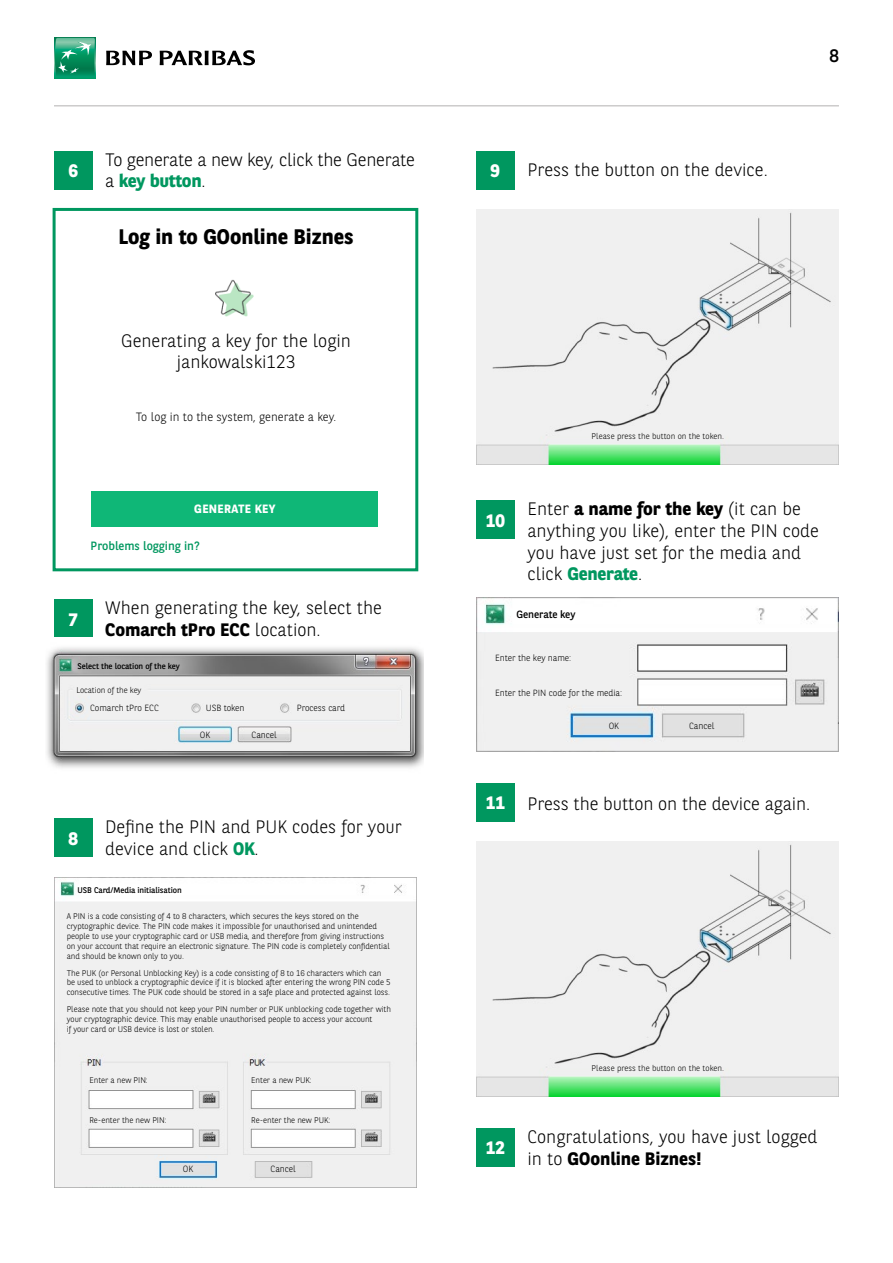
<style>
.page{position:relative;width:893px;height:1263px;background:#fff}
.page>*{position:absolute;margin:0;border:0;box-sizing:border-box;transform-origin:0 0}
.t1{font:700 21px "BNPP Sans";color:#000}
.t2{font:300 18px/21.6px "BNPP Sans";color:#000}
.t3{font:700 18px "BNPP Sans";color:#fff}
.t4{font:18px "BNPP Sans";color:#000}
.t5{font:300 12px "BNPP Sans";color:#000}
.t6{font:12px "BNPP Sans";color:#00975f}
.t7{font:700 12px "BNPP Sans";letter-spacing:.025em;color:#fff}
.t8{font:10.5px "BNPP Sans";letter-spacing:-.01em;color:#000}
.t9{font:300 9px "BNPP Sans";letter-spacing:-.01em;color:#000}
.t10{font:300 8.25px/9.9px "BNPP Sans";letter-spacing:-.01em;color:#000}
.t11{font:8.25px "BNPP Sans";letter-spacing:-.01em;color:#000}
.s1{font-weight:700;color:#00975f}
.s2{font-weight:700}
</style>
<div class="page">
<div style="left:54px;top:37px;width:42px;height:42px;background:#009d6d"></div>
<svg style="left:55px;top:38px;width:40px;height:37px"></svg>
<svg style="left:106px;top:51px;width:46px;height:14px"></svg>
<svg style="left:160px;top:50px;width:95px;height:15px"></svg>
<hr style="left:54px;top:105px;width:785px;height:1px;background:#b3b2b2">
<div style="left:53px;top:208px;width:365px;height:363px;border:3px solid #00975f"></div>
<div style="left:92px;top:491px;width:286px;height:35px;background:#0fb777"></div>
<div style="left:54px;top:151px;width:38px;height:38px;background:#00975f"></div>
<div style="left:54px;top:600px;width:38px;height:38px;background:#00975f"></div>
<img style="left:476px;top:209px;width:363px;height:255px">
<img style="left:46px;top:647px;width:378px;height:121px">
<div style="left:54px;top:819px;width:38px;height:38px;background:#00975f"></div>
<div style="left:476px;top:151px;width:38px;height:39px;background:#00975f"></div>
<div style="left:476px;top:501px;width:38px;height:38px;background:#00975f"></div>
<img style="left:476px;top:842px;width:363px;height:254px">
<div style="left:476px;top:783px;width:38px;height:38px;background:#00975f"></div>
<div style="left:476px;top:1128px;width:38px;height:39px;background:#00975f"></div>
<img style="left:215px;top:279px;width:39px;height:38px">
<img style="left:54px;top:877px;width:363px;height:310px">
<img style="left:477px;top:598px;width:362px;height:154px">
<h2 class="t3" style="left:68px;top:158px;width:11px">6</h2>
<h2 class="t2" style="left:105px;top:148px;width:311px">To generate a new key, click the Generate a <span class="s1">key button</span>.</h2>
<h1 class="t1" style="left:118px;top:222px;width:237px">Log in to GOonline Biznes</h1>
<h2 class="t2" style="left:121px;top:329px;width:231px;text-align:center">Generating a key for the login jankowalski123</h2>
<h3 class="t5" style="left:136px;top:409px;width:202px">To log in to the system, generate a key.</h3>
<h3 class="t7" style="left:194px;top:501px;width:83px">GENERATE KEY</h3>
<h3 class="t6" style="left:91px;top:538px;width:111px">Problems logging in?</h3>
<h2 class="t3" style="left:68px;top:607px;width:11px">7</h2>
<h2 class="t2" style="left:105px;top:596px;width:278px">When generating the key, select the<br><span class="s2">Comarch tPro ECC</span> location.</h2>
<p class="t11" style="left:77px;top:661px;width:104px">Select the location of the key</p>
<p class="t9" style="left:90px;top:702px;width:70px">Comarch tPro ECC</p>
<p class="t10" style="left:76px;top:684px;width:67px">Location of the key</p>
<p class="t9" style="left:206px;top:702px;width:40px">USB token</p>
<p class="t9" style="left:297px;top:702px;width:50px">Process card</p>
<p class="t9" style="left:200px;top:728px;width:12px">OK</p>
<p class="t9" style="left:252px;top:728px;width:27px">Cancel</p>
<h2 class="t3" style="left:68px;top:826px;width:11px">8</h2>
<h2 class="t2" style="left:105px;top:815px;width:298px">Define the PIN and PUK codes for your device and click <span class="s1">OK</span>.</h2>
<p class="t11" style="left:77px;top:884px;width:106px">USB Card/Media initialisation</p>
<p class="t10" style="left:67px;top:911px;width:325px">A PIN is a code consisting of 4 to 8 characters, which secures the keys stored on the cryptographic device. The PIN code makes it impossible for unauthorised and unintended people to use your cryptographic card or USB media, and therefore from giving instructions on your account that require an electronic signature. The PIN code is completely confidential and should be known only to you.</p>
<p class="t10" style="left:67px;top:967px;width:325px">The PUK (or Personal Unblocking Key) is a code consisting of 8 to 16 characters which can be used to unblock a cryptographic device if it is blocked after entering the wrong PIN code 5 consecutive times. The PUK code should be stored in a safe place and protected against loss.</p>
<p class="t10" style="left:67px;top:1004px;width:326px">Please note that you should not keep your PIN number or PUK unblocking code together with your cryptographic device. This may enable unauthorised people to access your account<br>if your card or USB device is lost or stolen.</p>
<p class="t10" style="left:89px;top:1075px;width:60px">Enter a new PIN:</p>
<p class="t10" style="left:89px;top:1115px;width:79px">Re-enter the new PIN:</p>
<p class="t10" style="left:251px;top:1075px;width:62px">Enter a new PUK:</p>
<p class="t10" style="left:251px;top:1115px;width:81px">Re-enter the new PUK:</p>
<p class="t9" style="left:183px;top:1163px;width:12px">OK</p>
<p class="t9" style="left:271px;top:1163px;width:27px">Cancel</p>
<h2 class="t3" style="left:491px;top:159px;width:11px">9</h2>
<h2 class="t2" style="left:527px;top:158px;width:242px">Press the button on the device.</h2>
<h2 class="t4" style="left:829px;top:44px;width:11px">8</h2>
<p class="t10" style="left:592px;top:431px;width:134px">Please press the button on the token.</p>
<h2 class="t3" style="left:486px;top:508px;width:21px">10</h2>
<h2 class="t2" style="left:527px;top:497px;width:293px">Enter <span class="s2">a name for the key</span> (it can be anything you like), enter the PIN code you have just set for the media and click <span class="s1">Generate</span>.</h2>
<p class="t8" style="left:516px;top:608px;width:60px">Generate key</p>
<p class="t9" style="left:495px;top:652px;width:78px">Enter the key name:</p>
<p class="t9" style="left:495px;top:687px;width:128px">Enter the PIN code for the media:</p>
<p class="t9" style="left:609px;top:720px;width:12px">OK</p>
<p class="t9" style="left:689px;top:720px;width:27px">Cancel</p>
<h2 class="t3" style="left:486px;top:790px;width:21px">11</h2>
<h2 class="t2" style="left:527px;top:792px;width:284px">Press the button on the device again.</h2>
<h2 class="t3" style="left:486px;top:1136px;width:21px">12</h2>
<p class="t10" style="left:592px;top:1063px;width:134px">Please press the button on the token.</p>
<h2 class="t2" style="left:527px;top:1125px;width:291px">Congratulations, you have just logged in to <span class="s2">GOonline Biznes!</span></h2>
</div>
